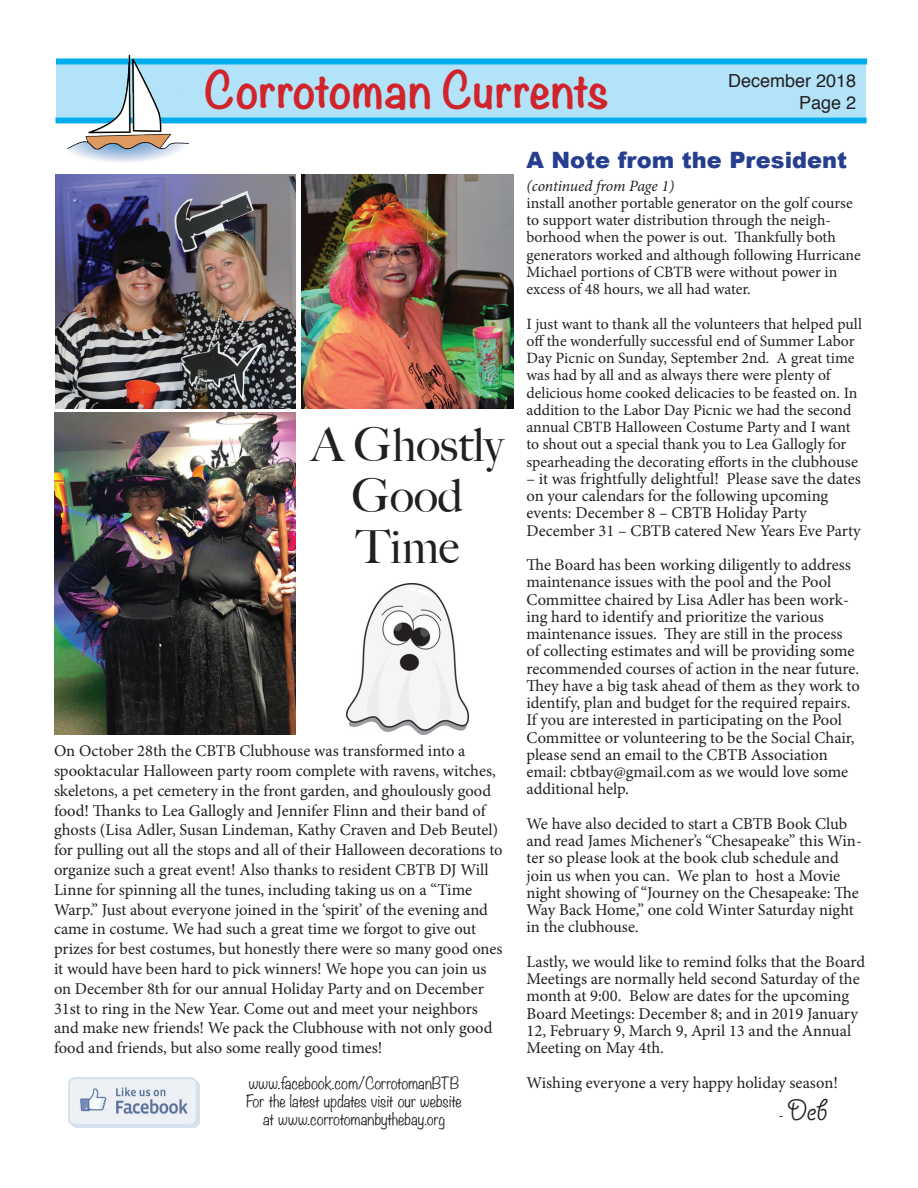
<style>
.page{position:relative;width:918px;height:1188px;background:#fff}
.page>*{position:absolute;margin:0;border:0;box-sizing:border-box;transform-origin:0 0}
.t1{font:500 46.5px/51px "Big Caslon";color:#231f20;text-align:center}
.t2{font:700 45px "Noteworthy";color:#d1232a}
.t3{font:33px "Giddyup Std";color:#231f20}
.t4{font:900 22.5px "Arial";color:#253f8e}
.t5{font:18px/21.6px "Helvetica";color:#231f20;text-align:right}
.t6{font:16.5px/17.2px "Minion Pro";letter-spacing:-.005em;color:#231f20}
.t7{font:15.75px/17.2px "Minion Pro";color:#231f20}
.t8{font:italic 15.75px "Minion Pro";letter-spacing:-.01em;color:#231f20}
.t9{font:300 15px/18px "Noteworthy";color:#231f20;text-align:center}
.s1{font-size:16.5px}
.s2{font-family:"Minion Pro";font-size:15px}
</style>
<div class="page">
<div style="left:56px;top:64px;width:810px;height:53px;background:#b3e3f9"></div>
<div style="left:56px;top:58px;width:811px;height:6px;background:#00adeb"></div>
<div style="left:56px;top:117px;width:811px;height:6px;background:#00adeb"></div>
<img style="left:68px;top:54px;width:120px;height:108px">
<img style="left:56px;top:174px;width:240px;height:234px">
<img style="left:302px;top:174px;width:212px;height:234px">
<img style="left:54px;top:413px;width:242px;height:322px">
<img style="left:69px;top:1077px;width:130px;height:50px">
<img style="left:347px;top:584px;width:122px;height:151px">
<h2 class="t2" style="left:204px;top:50px;width:407px">Corrotoman Currents</h2>
<p class="t5" style="left:728px;top:71px;width:130px">December 2018<br>Page 2</p>
<h1 class="t1" style="left:311px;top:418px;width:194px">A Ghostly<br>Good<br>Time</h1>
<p class="t6" style="left:54px;top:741px;width:450px;line-height:19.8px">On October 28th the CBTB Clubhouse was transformed into a spooktacular Halloween party room complete with ravens, witches, skeletons, a pet cemetery in the front garden, and ghoulously good food! Thanks to Lea Gallogly and Jennifer Flinn and their band of ghosts (Lisa Adler, Susan Lindeman, Kathy Craven and Deb Beutel) for pulling out all the stops and all of their Halloween decorations to organize such a great event! Also thanks to resident CBTB DJ Will Linne for spinning all the tunes, including taking us on a “Time Warp.” Just about everyone joined in the ‘spirit’ of the evening and came in costume. We had such a great time we forgot to give out prizes for best costumes, but honestly there were so many good ones it would have been hard to pick winners! We hope you can join us on December 8th for our annual Holiday Party and on December 31st to ring in the New Year. Come out and meet your neighbors and make new friends! We pack the Clubhouse with not only good food and friends, but also some really good times!</p>
<p class="t9" style="left:246px;top:1074px;width:217px">www.facebook.com/CorrotomanBTB<br>For the latest updates visit our website at www.corrotomanbythebay.org</p>
<h3 class="t4" style="left:526px;top:144px;width:322px">A Note from the President</h3>
<p class="t8" style="left:526px;top:175px;width:149px">(continued from Page 1)</p>
<p class="t7" style="left:526px;top:194px;width:336px">install another portable generator on the golf course to support water distribution through the neigh&shy;borhood when the power is out. Thankfully both generators worked and although following Hurricane Michael portions of CBTB were without power in excess of 48 hours, we all had water.</p>
<p class="t7" style="left:526px;top:315px;width:337px">I just want to thank all the volunteers that helped pull off the wonderfully successful end of Summer Labor Day Picnic on Sunday, September 2nd. A great time was had by all and as always there were plenty of delicious home cooked delicacies to be feasted on. In addition to the Labor Day Picnic we had the second annual CBTB Halloween Costume Party and I want to shout out a special thank you to Lea Gallogly for spearheading the decorating efforts in the <span class="s1">clubhouse</span></p>
<p class="t6" style="left:527px;top:470px;width:336px">– it was frightfully delightful! Please save the dates on your calendars for the following upcoming events: December 8 – CBTB Holiday Party December 31 – CBTB catered New Years Eve Party</p>
<p class="t6" style="left:527px;top:556px;width:335px">The Board has been working diligently to address maintenance issues with the pool and the Pool Committee chaired by Lisa Adler has been work&shy;ing hard to identify and prioritize the various maintenance issues. They are still in the process of collecting estimates and will be providing some recommended courses of action in the near future.<br>They have a big task ahead of them as they work to identify, plan and budget for the required repairs.<br>If you are interested in participating on the Pool Committee or volunteering to be the Social Chair, please send an email to the CBTB Association email: cbtbay@gmail.com as we would love some additional help.</p>
<p class="t6" style="left:527px;top:815px;width:337px">We have also decided to start a CBTB Book Club and read James Michener’s “Chesapeake” this Win&shy;ter so please look at the book club schedule and join us when you can. We plan to host a Movie night showing of “Journey on the Chesapeake: The Way Back Home,” one cold Winter Saturday night in the clubhouse.</p>
<p class="t6" style="left:527px;top:953px;width:340px">Lastly, we would like to remind folks that the Board Meetings are normally held second Saturday of the month at 9:00. Below are dates for the upcoming Board Meetings: December 8; and in 2019 January 12, February 9, March 9, April 13 and the Annual Meeting on May 4th.</p>
<p class="t6" style="left:527px;top:1074px;width:313px">Wishing everyone a very happy holiday season!</p>
<h3 class="t3" style="left:778px;top:1092px;width:50px"><span class="s2">-</span> Deb</h3>
</div>
